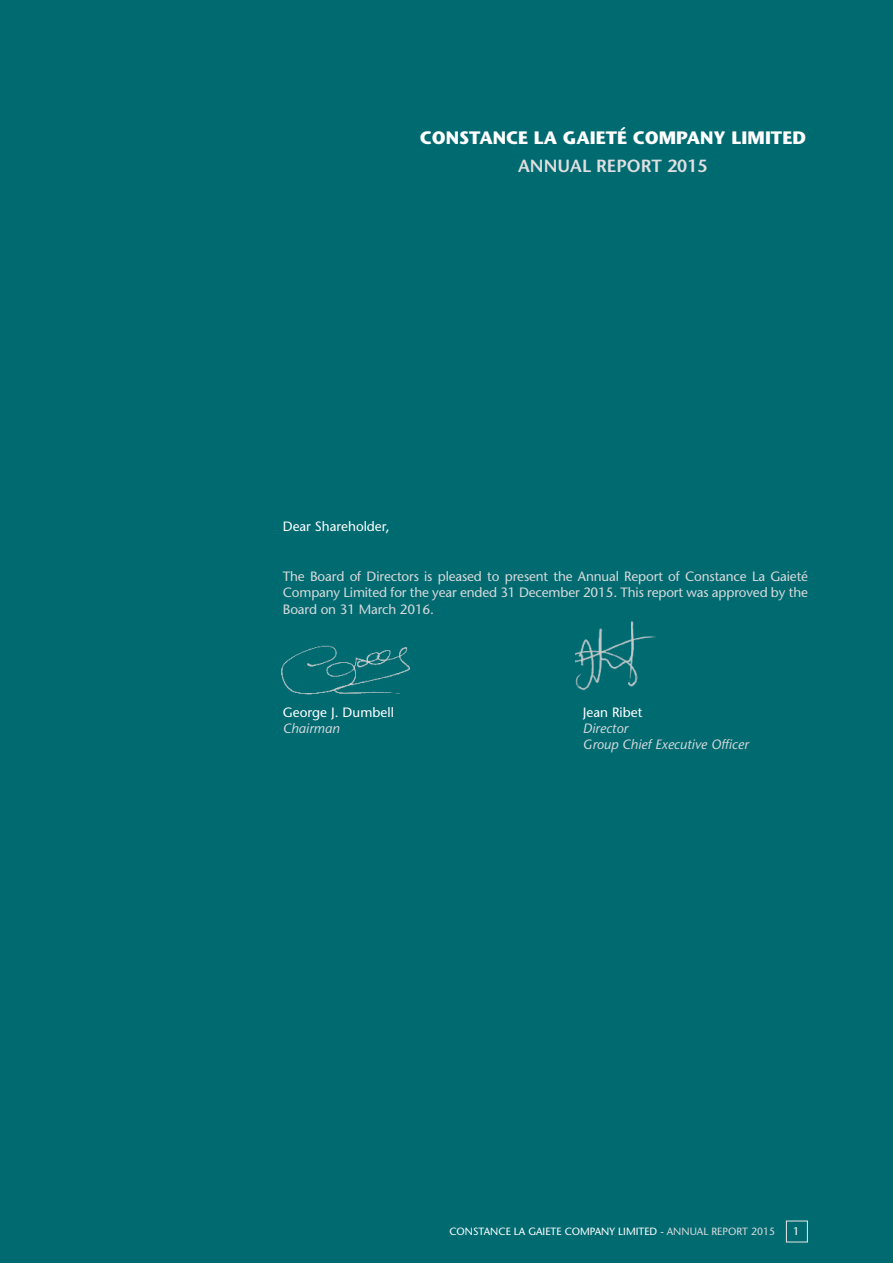
<style>
.page{position:relative;width:893px;height:1263px;background:#006a71}
.page>*{position:absolute;margin:0;border:0;box-sizing:border-box;transform-origin:0 0}
.t1{font:700 18px "Stone Sans";color:#fff}
.t2{font:600 17.55px "Stone Sans";color:#dfdfe0}
.t3{font:13.5px/16.5px "Stone Sans";letter-spacing:-.01em;color:#d8d9da;text-align:justify}
.t4{font:italic 13.5px/16.2px "Stone Sans";letter-spacing:.005em;color:#d8d9da}
.t5{font:13.5px "Stone Sans";letter-spacing:.005em;color:#fff}
.t6{font:10.95px "Stone Sans";color:#fff}
.t7{font:10.5px "Stone Sans";color:#fff}
.s1{color:#d8d9da}
</style>
<div class="page">
<div style="left:786px;top:1220px;width:22px;height:22px;border:1px solid #dfdfe0"></div>
<img style="left:281px;top:645px;width:129px;height:50px">
<img style="left:575px;top:621px;width:81px;height:69px">
<h1 class="t1" style="left:420px;top:127px;width:388px">CONSTANCE LA GAIETÉ COMPANY LIMITED</h1>
<p class="t2" style="left:518px;top:156px;width:191px">ANNUAL REPORT 2015</p>
<p class="t5" style="left:283px;top:518px;width:108px">Dear Shareholder,</p>
<p class="t3" style="left:283px;top:568px;width:527px">The Board of Directors is pleased to present the Annual Report of Constance La Gaieté Company Limited for the year ended 31 December 2015. This report was approved by the Board on 31 March 2016.</p>
<p class="t5" style="left:283px;top:704px;width:113px">George J. Dumbell</p>
<p class="t5" style="left:583px;top:704px;width:61px">Jean Ribet</p>
<p class="t4" style="left:283px;top:720px;width:58px">Chairman</p>
<p class="t4" style="left:583px;top:720px;width:167px">Director<br>Group Chief Executive Officer</p>
<p class="t7" style="left:449px;top:1225px;width:327px">CONSTANCE LA GAIETE COMPANY LIMITED <span class="s1">- ANNUAL REPORT 2015</span></p>
<p class="t6" style="left:793px;top:1225px;width:8px">1</p>
</div>
